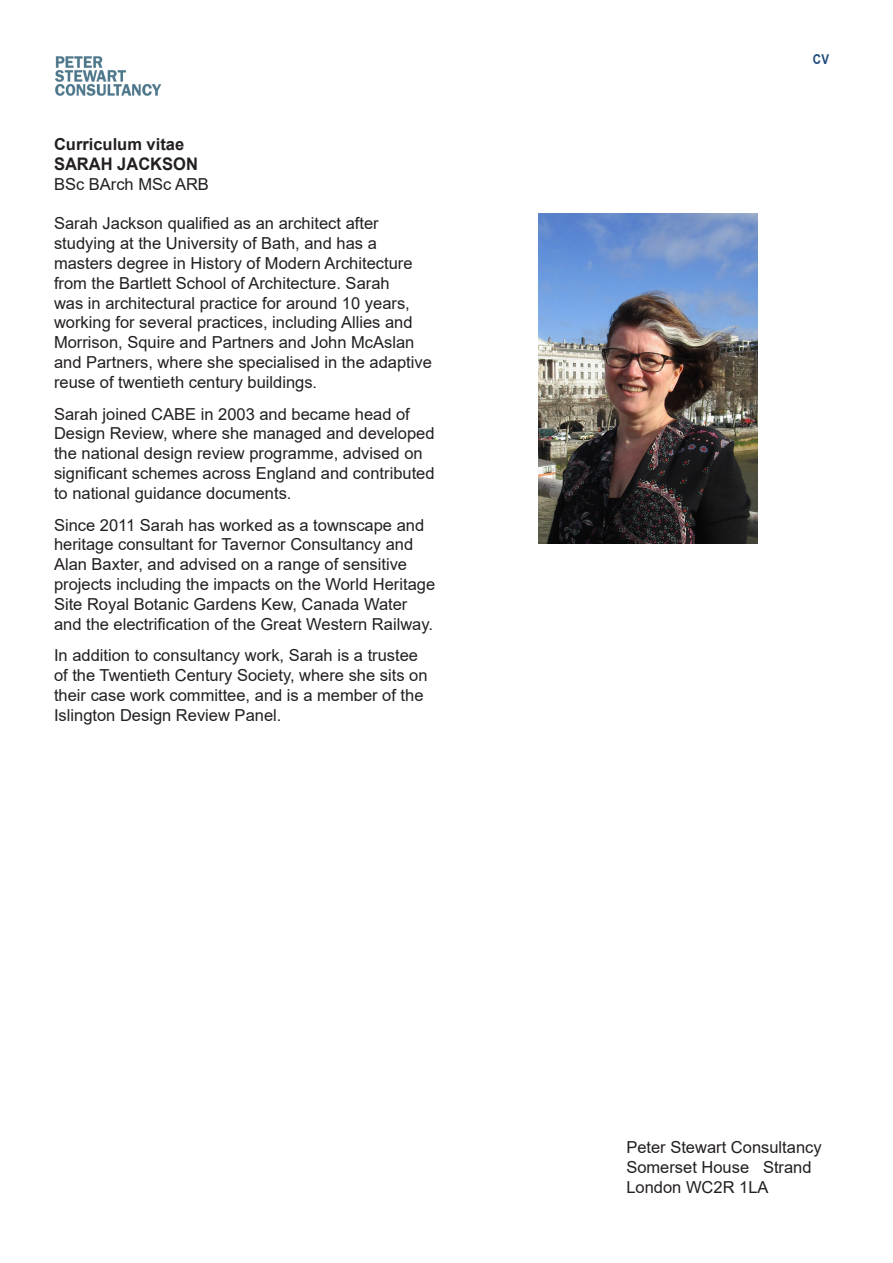
<style>
.page{position:relative;width:893px;height:1263px;background:#fff}
.page>*{position:absolute;margin:0;border:0;box-sizing:border-box;transform-origin:0 0}
.t1{font:700 17.4px "Arial";color:#231f20;scale:.95 1}
.t2{font:16.5px/19.8px "Arial";color:#231f20}
.t3{font:700 16.5px "Arial";color:#231f20}
.t4{font:700 13.5px "Arial";color:#1f4b7d;scale:.85 1}
</style>
<div class="page">
<img style="left:538px;top:213px;width:220px;height:331px">
<img style="left:55px;top:56px;width:106px;height:40px">
<p class="t3" style="left:54px;top:133px;width:132px">Curriculum vitae</p>
<p class="t1" style="left:54px;top:152px;width:153px">SARAH JACKSON</p>
<p class="t2" style="left:54px;top:174px;width:156px">BSc BArch MSc ARB</p>
<p class="t2" style="left:54px;top:214px;width:379px">Sarah Jackson qualified as an architect after studying at the University of Bath, and has a masters degree in History of Modern Architecture from the Bartlett School of Architecture. Sarah<br>was in architectural practice for around 10 years, working for several practices, including Allies and Morrison, Squire and Partners and John McAslan and Partners, where she specialised in the adaptive reuse of twentieth century buildings.</p>
<p class="t2" style="left:54px;top:404px;width:382px">Sarah joined CABE in 2003 and became head of Design Review, where she managed and developed the national design review programme, advised on significant schemes across England and contributed to national guidance documents.</p>
<p class="t2" style="left:54px;top:515px;width:383px">Since 2011 Sarah has worked as a townscape and heritage consultant for Tavernor Consultancy and Alan Baxter, and advised on a range of sensitive projects including the impacts on the World Heritage Site Royal Botanic Gardens Kew, Canada Water and the electrification of the Great Western Railway.</p>
<p class="t2" style="left:54px;top:646px;width:375px">In addition to consultancy work, Sarah is a trustee of the Twentieth Century Society, where she sits on their case work committee, and is a member of the Islington Design Review Panel.</p>
<p class="t4" style="left:813px;top:50px;width:21px">CV</p>
<p class="t2" style="left:626px;top:1137px;width:197px">Peter Stewart Consultancy</p>
<p class="t2" style="left:626px;top:1157px;width:187px">Somerset House Strand</p>
<p class="t2" style="left:626px;top:1177px;width:144px">London WC2R 1LA</p>
</div>
